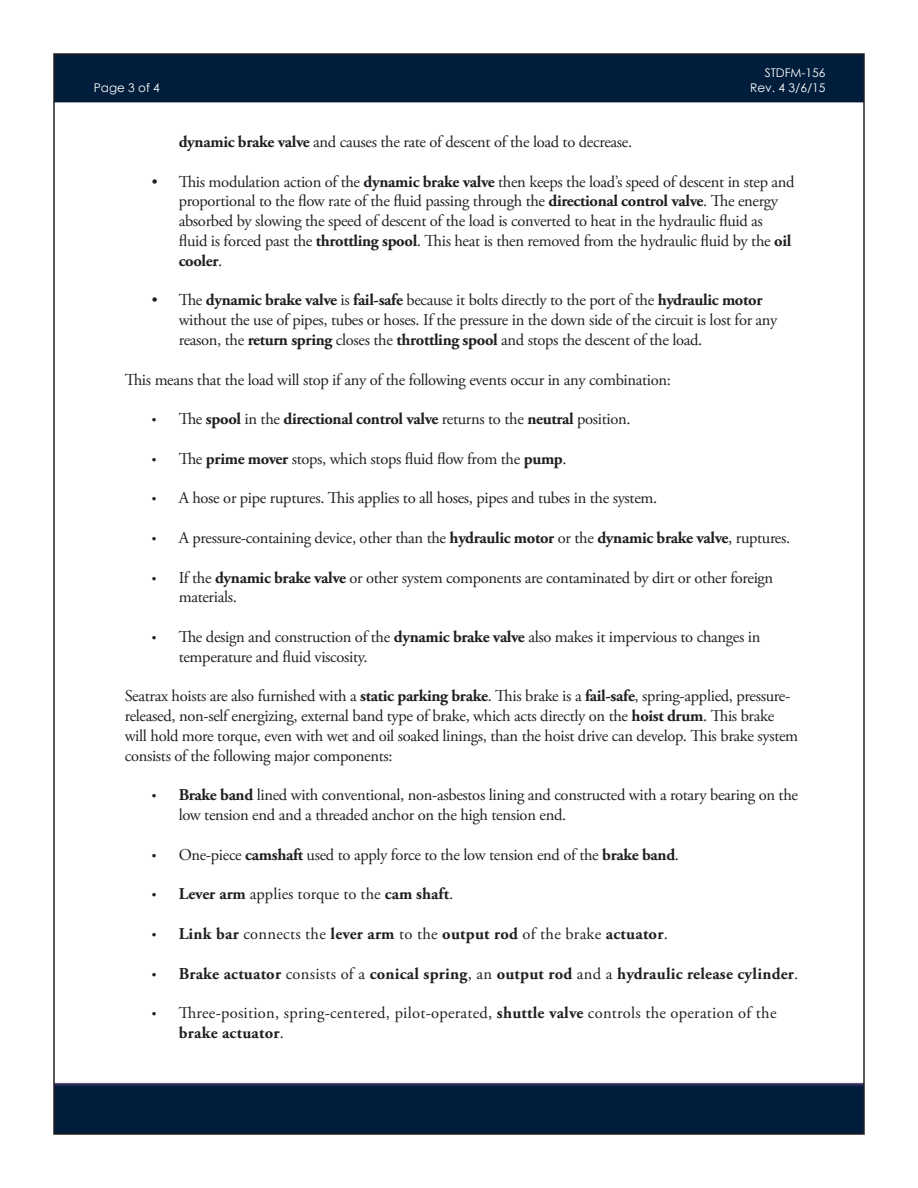
<style>
.page{position:relative;width:918px;height:1188px;background:#fff}
.page>*{position:absolute;margin:0;border:0;box-sizing:border-box;transform-origin:0 0}
.t1{font:16.5px/19.8px "Adobe Garamond Pro";letter-spacing:-.02em;color:#231f20}
.t2{font:700 16.5px "Adobe Garamond Pro";letter-spacing:.015em;color:#231f20}
.t3{font:16.5px/19.8px "Adobe Garamond Pro";letter-spacing:.015em;color:#231f20}
.t4{font:700 16.5px "Adobe Garamond Pro";letter-spacing:-.02em;color:#231f20}
.t5{font:16.5px "Adobe Garamond Pro";color:#231f20}
.t6{font:12px/14.4px "Century Gothic";color:#fff;text-align:right}
.s1{font-weight:700}
.s2{font-family:"Myriad Pro";font-size:21px}
.s3{font-family:"Myriad Pro";font-weight:400}
.s4{font-weight:400}
.s5{font-family:"Myriad Pro"}
</style>
<div class="page">
<img style="left:56px;top:56px;width:806px;height:1076px">
<p class="t6" style="left:94px;top:81px;width:68px">Page 3 of 4</p>
<p class="t6" style="left:750px;top:65px;width:77px">STDFM-156<br>Rev. 4 3/6/15</p>
<p class="t1" style="left:179px;top:132px;width:455px"><span class="s1">dynamic brake valve</span> and causes the rate of descent of the load to decrease.</p>
<p class="t1" style="left:179px;top:172px;width:617px;text-indent:-27px"><span class="s2">•</span> This modulation action of the <span class="s1">dynamic brake valve</span> then keeps the load’s speed of descent in step and proportional to the flow rate of the fluid passing through the <span class="s1">directional control valve</span>. The energy absorbed by slowing the speed of descent of the load is converted to heat in the hydraulic fluid as fluid is forced past the <span class="s1">throttling spool</span>. This heat is then removed from the hydraulic fluid by the <span class="s1">oil cooler</span>.</p>
<p class="t1" style="left:179px;top:291px;width:600px;text-indent:-27px"><span class="s2">•</span> The <span class="s1">dynamic brake valve</span> is <span class="s1">fail-safe</span> because it bolts directly to the port of the <span class="s1">hydraulic motor </span>without the use of pipes, tubes or hoses. If the pressure in the down side of the circuit is lost for any reason, the <span class="s1">return spring</span> closes the <span class="s1">throttling spool</span> and stops the descent of the load.</p>
<p class="t1" style="left:125px;top:370px;width:548px">This means that the load will stop if any of the following events occur in any combination:</p>
<p class="t4" style="left:152px;top:409px;width:480px"><span class="s3">•</span> <span class="s4">The</span> spool <span class="s4">in the</span> directional control valve <span class="s4">returns to the</span> neutral <span class="s4">position.</span></p>
<p class="t1" style="left:152px;top:449px;width:417px"><span class="s5">•</span> The <span class="s1">prime mover</span> stops, which stops fluid flow from the <span class="s1">pump</span>.</p>
<p class="t1" style="left:152px;top:489px;width:507px"><span class="s5">•</span> A hose or pipe ruptures. This applies to all hoses, pipes and tubes in the system.</p>
<p class="t1" style="left:152px;top:528px;width:640px"><span class="s5">•</span> A pressure-containing device, other than the <span class="s1">hydraulic motor</span> or the <span class="s1">dynamic brake valve</span>, ruptures.</p>
<p class="t1" style="left:179px;top:568px;width:596px;text-indent:-27px"><span class="s5">•</span> If the <span class="s1">dynamic brake valve</span> or other system components are contaminated by dirt or other foreign materials.</p>
<p class="t1" style="left:179px;top:627px;width:583px;text-indent:-27px"><span class="s5">•</span> The design and construction of the <span class="s1">dynamic brake valve</span> also makes it impervious to changes in temperature and fluid viscosity.</p>
<p class="t1" style="left:125px;top:687px;width:675px">Seatrax hoists are also furnished with a <span class="s1">static parking brake</span>. This brake is a <span class="s1">fail-safe</span>, spring-applied, pressure&shy;released, non-self energizing, external band type of brake, which acts directly on the <span class="s1">hoist drum</span>. This brake will hold more torque, even with wet and oil soaked linings, than the hoist drive can develop. This brake system consists of the following major components:</p>
<p class="t1" style="left:179px;top:786px;width:621px;text-indent:-27px"><span class="s5">•</span> <span class="s1">Brake band</span> lined with conventional, non-asbestos lining and constructed with a rotary bearing on the low tension end and a threaded anchor on the high tension end.</p>
<p class="t1" style="left:152px;top:845px;width:529px"><span class="s5">•</span> One-piece <span class="s1">camshaft</span> used to apply force to the low tension end of the <span class="s1">brake band</span>.</p>
<p class="t5" style="left:152px;top:884px;width:303px"><span class="s5">•</span> <span class="s1">Lever arm</span> applies torque to the <span class="s1">cam shaft</span>.</p>
<p class="t2" style="left:152px;top:924px;width:518px"><span class="s3">•</span> Link bar <span class="s4">connects the</span> lever arm <span class="s4">to the</span> output rod <span class="s4">of the brake</span> actuator<span class="s4">.</span></p>
<p class="t2" style="left:152px;top:964px;width:648px"><span class="s3">•</span> Brake actuator <span class="s4">consists of a</span> conical spring<span class="s4">, an</span> output rod <span class="s4">and a</span> hydraulic release cylinder<span class="s4">.</span></p>
<p class="t3" style="left:179px;top:1004px;width:599px;text-indent:-27px"><span class="s5">•</span> Three-position, spring-centered, pilot-operated, <span class="s1">shuttle valve</span> controls the operation of the <span class="s1">brake actuator</span>.</p>
</div>
